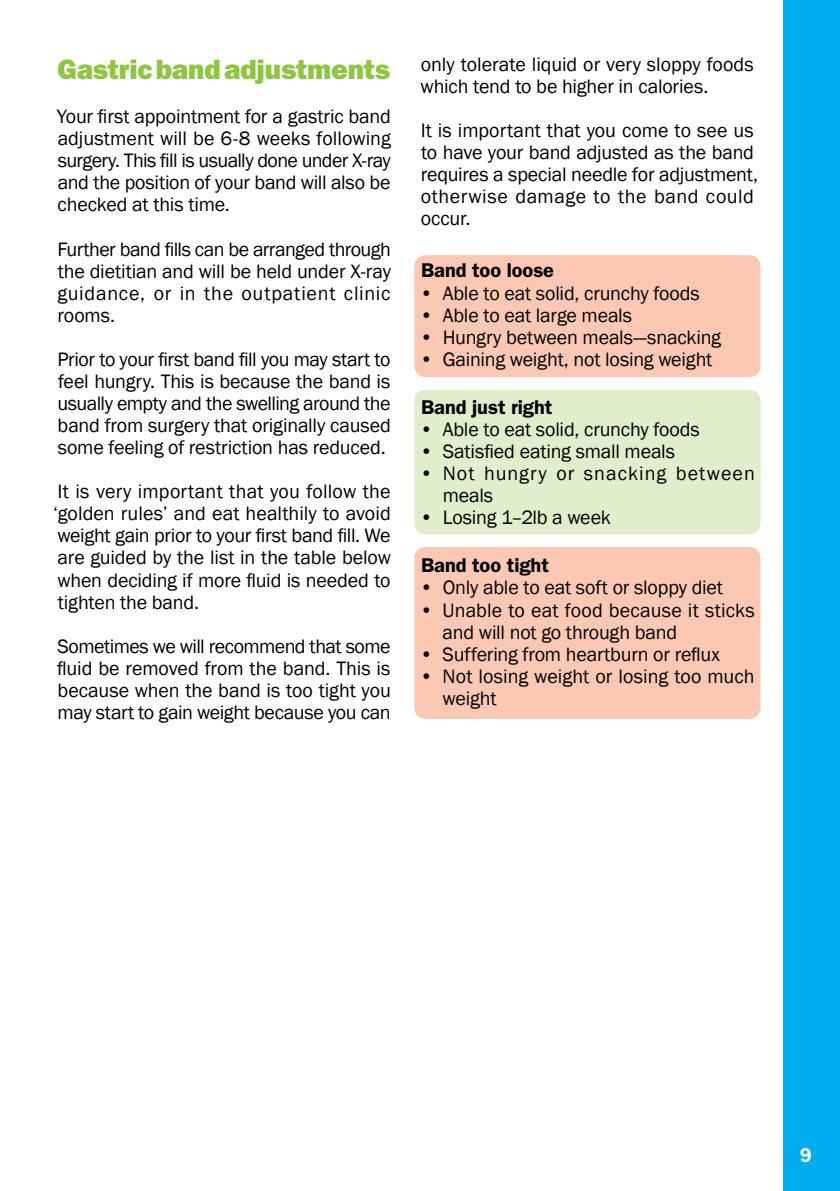
<style>
.page{position:relative;width:840px;height:1191px;background:#fff}
.page>*{position:absolute;margin:0;border:0;box-sizing:border-box;transform-origin:0 0}
.t1{font:800 28px "Franklin Gothic";letter-spacing:-.005em;color:#8dc63f}
.t2{font:20px/22px "Franklin Gothic";letter-spacing:-.005em;color:#000;text-align:justify}
.t3{font:600 20px "Franklin Gothic";letter-spacing:-.005em;color:#000}
.t4{font:20px/22px "Franklin Gothic";letter-spacing:.05em;color:#000}
.t5{font:600 20px "Franklin Gothic";color:#fff}
</style>
<div class="page">
<div style="left:414px;top:390px;width:346px;height:144px;background:#e0eecb;border-radius:11px"></div>
<div style="left:414px;top:547px;width:346px;height:172px;background:#fbc8b4;border-radius:11px"></div>
<div style="left:414px;top:255px;width:346px;height:122px;background:#fbc8b4;border-radius:11px"></div>
<div style="left:782px;top:0;width:57px;height:1191px;background:#00aeef"></div>
<h1 class="t1" style="left:58px;top:53px;width:333px">Gastric band adjustments</h1>
<p class="t2" style="left:57px;top:106px;width:335px">Your first appointment for a gastric band adjustment will be 6-8 weeks following surgery. This fill is usually done under X-ray and the position of your band will also be checked at this time.</p>
<p class="t2" style="left:57px;top:238px;width:335px">Further band fills can be arranged through the dietitian and will be held under X-ray guidance, or in the outpatient clinic rooms.</p>
<p class="t2" style="left:57px;top:348px;width:335px">Prior to your first band fill you may start to feel hungry. This is because the band is usually empty and the swelling around the band from surgery that originally caused some feeling of restriction has reduced.</p>
<p class="t2" style="left:53px;top:481px;width:339px">It is very important that you follow the ‘golden rules’ and eat healthily to avoid weight gain prior to your first band fill. We are guided by the list in the table below when deciding if more fluid is needed to tighten the band.</p>
<p class="t2" style="left:57px;top:635px;width:335px">Sometimes we will recommend that some fluid be removed from the band. This is because when the band is too tight you may start to gain weight because you can</p>
<p class="t2" style="left:420px;top:54px;width:334px">only tolerate liquid or very sloppy foods which tend to be higher in calories.</p>
<p class="t2" style="left:420px;top:120px;width:338px;text-align:left">It is important that you come to see us to have your band adjusted as the band requires a special needle for adjustment, otherwise damage to the band could occur.</p>
<p class="t3" style="left:421px;top:259px;width:134px">Band too loose</p>
<p class="t2" style="left:420px;top:282px;width:281px">• Able to eat solid, crunchy foods</p>
<p class="t2" style="left:420px;top:304px;width:213px">• Able to eat large meals</p>
<p class="t2" style="left:420px;top:326px;width:302px">• Hungry between meals—snacking</p>
<p class="t2" style="left:420px;top:348px;width:294px">• Gaining weight, not losing weight</p>
<p class="t3" style="left:421px;top:395px;width:133px">Band just right</p>
<p class="t2" style="left:420px;top:419px;width:281px">• Able to eat solid, crunchy foods</p>
<p class="t2" style="left:420px;top:441px;width:256px">• Satisfied eating small meals</p>
<p class="t4" style="left:442px;top:463px;width:313px;text-indent:-23px">• Not hungry or snacking between meals</p>
<p class="t2" style="left:420px;top:507px;width:192px">• Losing 1–2lb a week</p>
<p class="t3" style="left:421px;top:554px;width:129px">Band too tight</p>
<p class="t2" style="left:420px;top:577px;width:304px">• Only able to eat soft or sloppy diet</p>
<p class="t2" style="left:442px;top:599px;width:313px;text-indent:-23px">• Unable to eat food because it sticks and will not go through band</p>
<p class="t2" style="left:419px;top:643px;width:301px">• Suffering from heartburn or reflux</p>
<p class="t2" style="left:442px;top:665px;width:313px;text-indent:-23px">• Not losing weight or losing too much weight</p>
<p class="t5" style="left:799px;top:1143px;width:13px">9</p>
</div>
